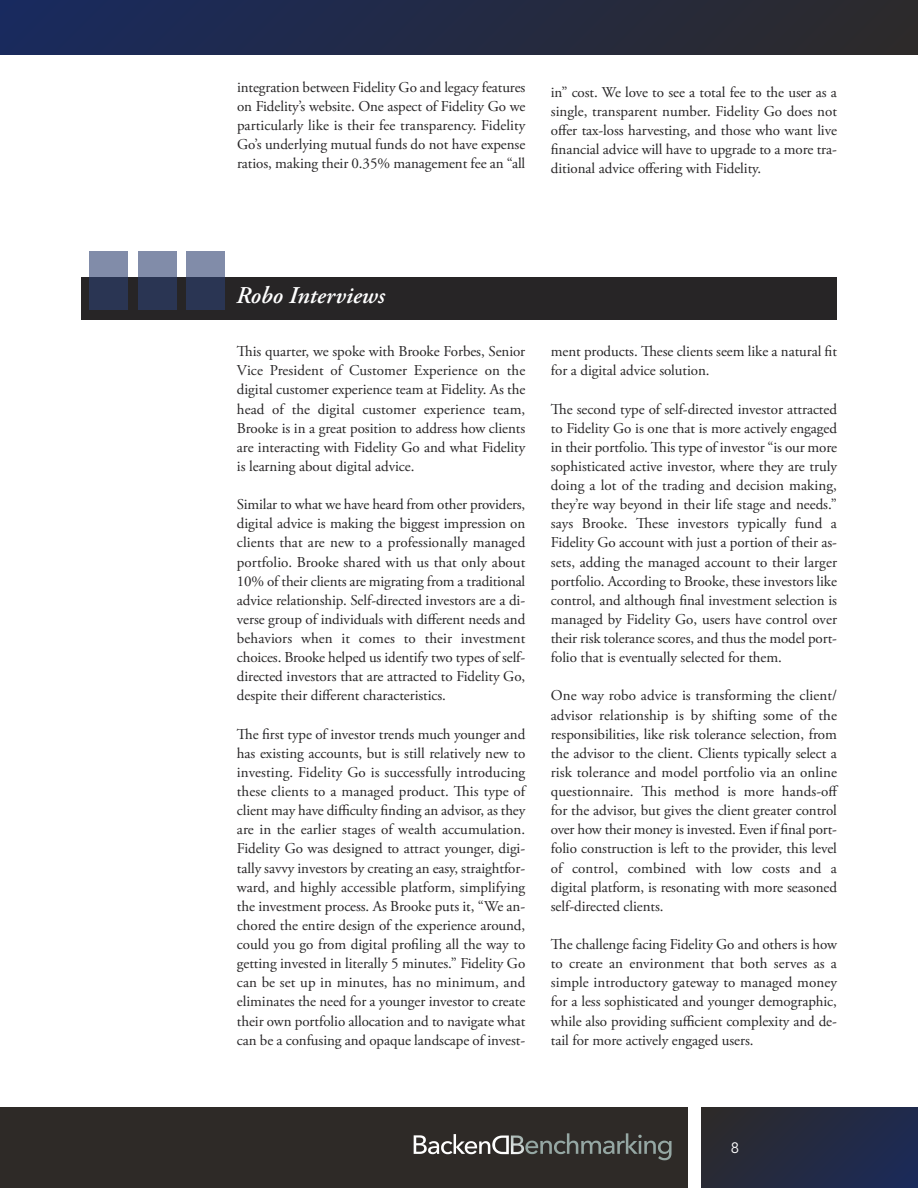
<style>
.page{position:relative;width:918px;height:1188px;background:#fff}
.page>*{position:absolute;margin:0;border:0;box-sizing:border-box;transform-origin:0 0}
.t1{font:italic 600 24px "Adobe Garamond Pro";color:#fff}
.t2{font:15px/19.2px "Adobe Garamond Pro";letter-spacing:-.005em;color:#272526;text-align:justify}
.t3{font:15px "Avenir";color:#fff}
</style>
<div class="page">
<div style="left:0;top:1108px;width:687px;height:80px;background:#2e2a27"></div>
<div style="left:702px;top:1107px;width:216px;height:81px;background:linear-gradient(to right,#2b2a2e,#1d2a54)"></div>
<div style="left:0;top:0;width:918px;height:54px;background:linear-gradient(to right,#192a5e,#2d2a2a)"></div>
<svg style="left:414px;top:1133px;width:258px;height:27px"></svg>
<div style="left:81px;top:278px;width:755px;height:42px;background:#272526"></div>
<div style="left:90px;top:251px;width:38px;height:59px;background:#2d4071;opacity:.6"></div>
<div style="left:138px;top:251px;width:39px;height:59px;background:#2d4071;opacity:.6"></div>
<div style="left:187px;top:251px;width:38px;height:59px;background:#2d4071;opacity:.6"></div>
<p class="t2" style="left:237px;top:78px;width:290px">integration between Fidelity Go and legacy features on Fidelity’s website. One aspect of Fidelity Go we particularly like is their fee transparency. Fidelity Go’s underlying mutual funds do not have expense ratios, making their 0.35% management fee an “all</p>
<p class="t2" style="left:551px;top:83px;width:288px">in” cost. We love to see a total fee to the user as a single, transparent number. Fidelity Go does not offer tax-loss harvesting, and those who want live financial advice will have to upgrade to a more tra&shy;ditional advice offering with Fidelity.</p>
<h1 class="t1" style="left:236px;top:282px;width:150px">Robo Interviews</h1>
<p class="t2" style="left:237px;top:342px;width:290px">This quarter, we spoke with Brooke Forbes, Senior Vice President of Customer Experience on the digital customer experience team at Fidelity. As the head of the digital customer experience team, Brooke is in a great position to address how clients are interacting with Fidelity Go and what Fidelity is learning about digital advice.</p>
<p class="t2" style="left:237px;top:495px;width:290px">Similar to what we have heard from other providers, digital advice is making the biggest impression on clients that are new to a professionally managed portfolio. Brooke shared with us that only about 10% of their clients are migrating from a traditional advice relationship. Self-directed investors are a di&shy;verse group of individuals with different needs and behaviors when it comes to their investment choices. Brooke helped us identify two types of self&shy;directed investors that are attracted to Fidelity Go, despite their different characteristics.</p>
<p class="t2" style="left:237px;top:725px;width:290px">The first type of investor trends much younger and has existing accounts, but is still relatively new to investing. Fidelity Go is successfully introducing these clients to a managed product. This type of client may have difficulty finding an advisor, as they are in the earlier stages of wealth accumulation.<br>Fidelity Go was designed to attract younger, digi&shy;tally savvy investors by creating an easy, straightfor&shy;ward, and highly accessible platform, simplifying the investment process. As Brooke puts it, “We an&shy;chored the entire design of the experience around, could you go from digital profiling all the way to getting invested in literally 5 minutes.” Fidelity Go can be set up in minutes, has no minimum, and eliminates the need for a younger investor to create their own portfolio allocation and to navigate what can be a confusing and opaque landscape of invest-</p>
<p class="t2" style="left:551px;top:342px;width:288px">ment products. These clients seem like a natural fit for a digital advice solution.</p>
<p class="t2" style="left:551px;top:400px;width:288px">The second type of self-directed investor attracted to Fidelity Go is one that is more actively engaged in their portfolio. This type of investor “is our more sophisticated active investor, where they are truly doing a lot of the trading and decision making, they’re way beyond in their life stage and needs.” says Brooke. These investors typically fund a Fidelity Go account with just a portion of their as&shy;sets, adding the managed account to their larger portfolio. According to Brooke, these investors like control, and although final investment selection is managed by Fidelity Go, users have control over their risk tolerance scores, and thus the model port&shy;folio that is eventually selected for them.</p>
<p class="t2" style="left:551px;top:687px;width:289px">One way robo advice is transforming the client/ advisor relationship is by shifting some of the responsibilities, like risk tolerance selection, from the advisor to the client. Clients typically select a risk tolerance and model portfolio via an online questionnaire. This method is more hands-off for the advisor, but gives the client greater control over how their money is invested. Even if final port&shy;folio construction is left to the provider, this level of control, combined with low costs and a digital platform, is resonating with more seasoned self-directed clients.</p>
<p class="t2" style="left:551px;top:935px;width:288px">The challenge facing Fidelity Go and others is how to create an environment that both serves as a simple introductory gateway to managed money for a less sophisticated and younger demographic, while also providing sufficient complexity and de&shy;tail for more actively engaged users.</p>
<p class="t3" style="left:731px;top:1139px;width:10px">8</p>
</div>
